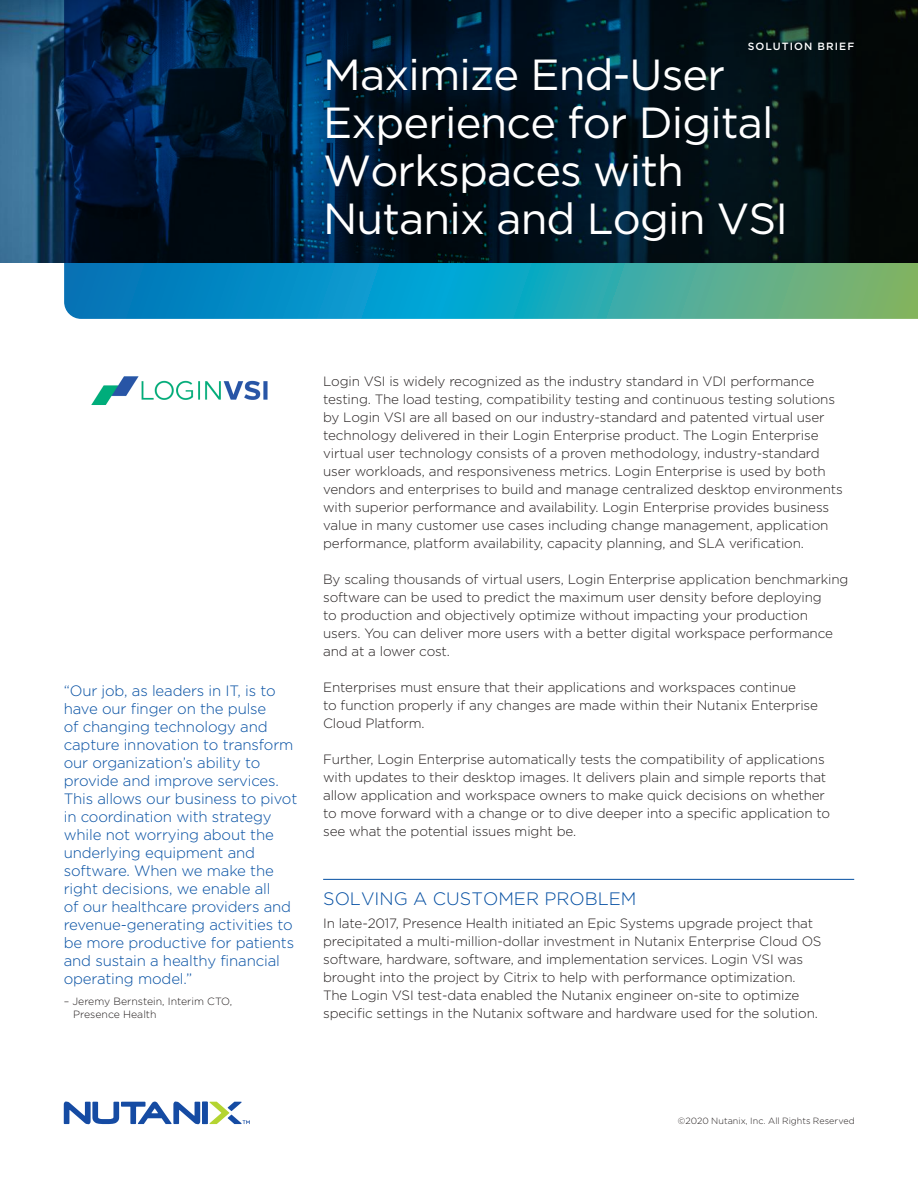
<style>
.page{position:relative;width:918px;height:1188px;background:#fff}
.page>*{position:absolute;margin:0;border:0;box-sizing:border-box;transform-origin:0 0}
.t1{font:43.5px/48px "Gotham";letter-spacing:-.02em;color:#fff}
.t2{font:300 18px "Gotham";color:#034ea2}
.t3{font:300 15px/18px "Gotham";letter-spacing:-.01em;color:#034ea2}
.t4{font:300 13.5px/18px "Gotham";letter-spacing:-.01em;color:#241f1f}
.t5{font:300 10.5px/12.6px "Gotham";color:#241f1f}
.t6{font:500 10.5px "Gotham";letter-spacing:.1em;color:#fff}
.t7{font:300 9px "Gotham";letter-spacing:.005em;color:#241f1f}
</style>
<div class="page">
<img style="left:0;top:0;width:64px;height:262px">
<svg style="left:210px;top:1102px;width:40px;height:22px"></svg>
<div style="left:202px;top:1102px;width:6px;height:22px;background:#154ba3"></div>
<svg style="left:64px;top:1102px;width:136px;height:22px"></svg>
<svg style="left:64px;top:0;width:854px;height:319px;background:#082c3c"></svg>
<hr style="left:323px;top:879px;width:531px;height:1px;background:#034ea2">
<img style="left:91px;top:376px;width:177px;height:29px">
<p class="t6" style="left:748px;top:39px;width:108px">SOLUTION BRIEF</p>
<h1 class="t1" style="left:323px;top:50px;width:467px">Maximize End-User<br>Experience for Digital<br>Workspaces with<br>Nutanix and Login VSI</h1>
<p class="t3" style="left:64px;top:681px;width:235px">“Our job, as leaders in IT, is to have our finger on the pulse<br>of changing technology and capture innovation to transform our organization’s ability to provide and improve services.<br>This allows our business to pivot in coordination with strategy while not worrying about the underlying equipment and software. When we make the right decisions, we enable all<br>of our healthcare providers and revenue-generating activities to be more productive for patients and sustain a healthy financial operating model.”</p>
<p class="t5" style="left:73px;top:995px;width:160px;text-indent:-9px">– Jeremy Bernstein, Interim CTO,<br>Presence Health</p>
<p class="t4" style="left:323px;top:372px;width:521px">Login VSI is widely recognized as the industry standard in VDI performance testing. The load testing, compatibility testing and continuous testing solutions by Login VSI are all based on our industry-standard and patented virtual user technology delivered in their Login Enterprise product. The Login Enterprise virtual user technology consists of a proven methodology, industry-standard user workloads, and responsiveness metrics. Login Enterprise is used by both vendors and enterprises to build and manage centralized desktop environments with superior performance and availability. Login Enterprise provides business value in many customer use cases including change management, application performance, platform availability, capacity planning, and SLA verification.</p>
<p class="t4" style="left:323px;top:570px;width:527px">By scaling thousands of virtual users, Login Enterprise application benchmarking software can be used to predict the maximum user density before deploying<br>to production and objectively optimize without impacting your production users. You can deliver more users with a better digital workspace performance and at a lower cost.</p>
<p class="t4" style="left:323px;top:678px;width:496px">Enterprises must ensure that their applications and workspaces continue<br>to function properly if any changes are made within their Nutanix Enterprise<br>Cloud Platform.</p>
<p class="t4" style="left:323px;top:750px;width:509px">Further, Login Enterprise automatically tests the compatibility of applications with updates to their desktop images. It delivers plain and simple reports that allow application and workspace owners to make quick decisions on whether to move forward with a change or to dive deeper into a specific application to see what the potential issues might be.</p>
<h2 class="t2" style="left:323px;top:888px;width:315px">SOLVING A CUSTOMER PROBLEM</h2>
<p class="t4" style="left:323px;top:913px;width:500px">In late-2017, Presence Health initiated an Epic Systems upgrade project that precipitated a multi-million-dollar investment in Nutanix Enterprise Cloud OS software, hardware, software, and implementation services. Login VSI was brought into the project by Citrix to help with performance optimization.<br>The Login VSI test-data enabled the Nutanix engineer on-site to optimize specific settings in the Nutanix software and hardware used for the solution.</p>
<p class="t7" style="left:678px;top:1115px;width:179px">©2020 Nutanix, Inc. All Rights Reserved</p>
</div>
